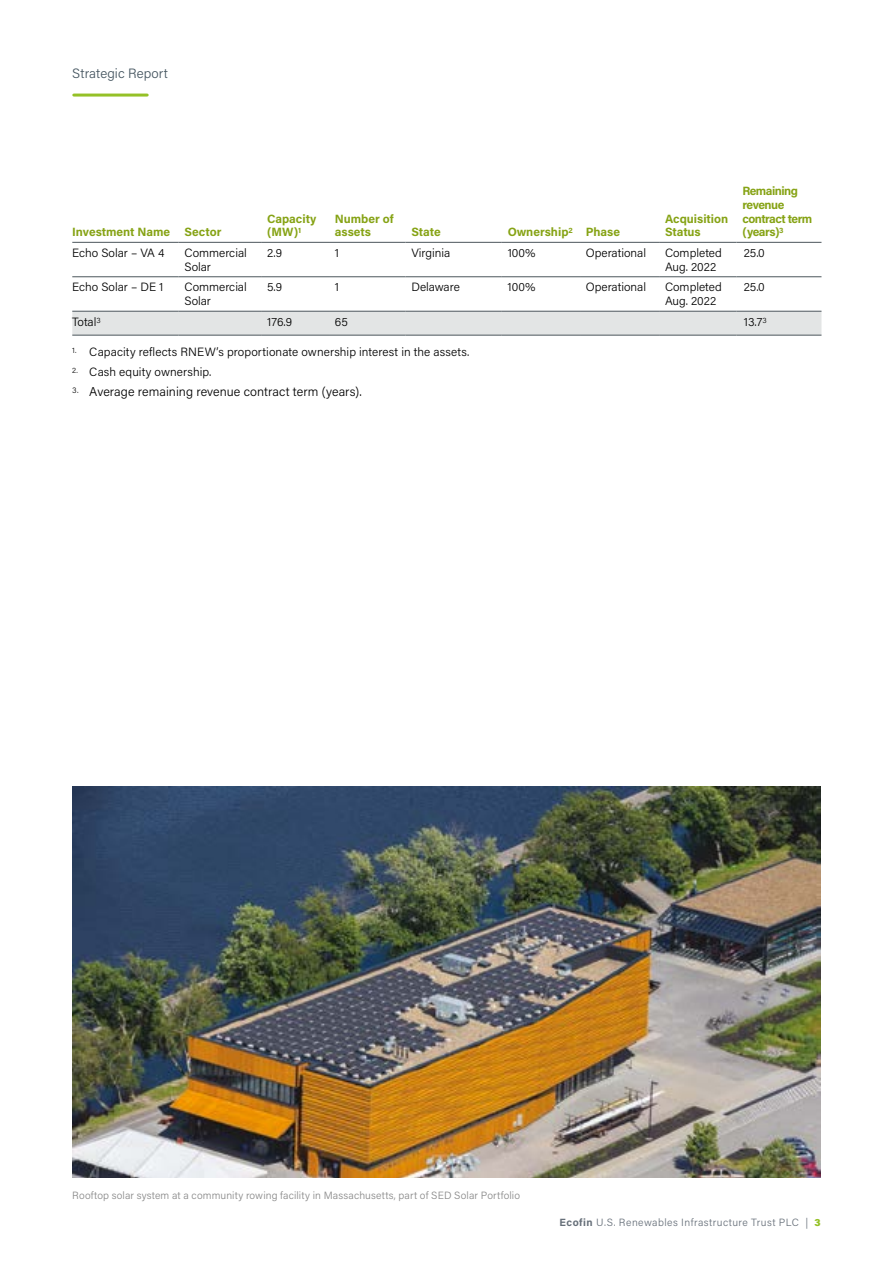
<style>
.page{position:relative;width:893px;height:1263px;background:#fff}
.page>*{position:absolute;margin:0;border:0;box-sizing:border-box;transform-origin:0 0}
.t1{font:300 13.5px "Acumin Pro";letter-spacing:.005em;color:#455560}
.t2{font:300 12.75px "Acumin Pro";letter-spacing:.005em;color:#000}
.t3{font:300 12px/13.8px "Acumin Pro";color:#000}
.t4{font:700 12px/13.8px "Acumin Pro";letter-spacing:-.005em;color:#86a315}
.t5{font:700 12px/13.8px "Acumin Pro";letter-spacing:-.04em;color:#86a315}
.t6{font:300 10.5px "Acumin Pro";letter-spacing:.015em;color:#878787}
.t7{font:300 10.5px "Acumin Pro";letter-spacing:.045em;color:#666f79}
.s1{font-weight:700}
.s2{font-weight:900;color:#95c127}
</style>
<div class="page">
<hr style="left:74px;top:94px;width:73px;height:3px;background:#95c127">
<div style="left:72px;top:312px;width:749px;height:23px;background:#e3e5e5"></div>
<hr style="left:72px;top:242px;width:107px;height:1px;background:#4c565c">
<hr style="left:179px;top:242px;width:82px;height:1px;background:#4c565c">
<hr style="left:261px;top:242px;width:68px;height:1px;background:#4c565c">
<hr style="left:329px;top:242px;width:77px;height:1px;background:#4c565c">
<hr style="left:406px;top:242px;width:96px;height:1px;background:#4c565c">
<hr style="left:502px;top:242px;width:78px;height:1px;background:#4c565c">
<hr style="left:580px;top:242px;width:79px;height:1px;background:#4c565c">
<hr style="left:659px;top:242px;width:77px;height:1px;background:#4c565c">
<hr style="left:736px;top:242px;width:85px;height:1px;background:#4c565c">
<hr style="left:72px;top:276px;width:107px;height:1px;background:#4c565c">
<hr style="left:179px;top:276px;width:82px;height:1px;background:#4c565c">
<hr style="left:261px;top:276px;width:68px;height:1px;background:#4c565c">
<hr style="left:329px;top:276px;width:77px;height:1px;background:#4c565c">
<hr style="left:406px;top:276px;width:96px;height:1px;background:#4c565c">
<hr style="left:502px;top:276px;width:78px;height:1px;background:#4c565c">
<hr style="left:580px;top:276px;width:79px;height:1px;background:#4c565c">
<hr style="left:659px;top:276px;width:77px;height:1px;background:#4c565c">
<hr style="left:736px;top:276px;width:85px;height:1px;background:#4c565c">
<hr style="left:72px;top:311px;width:107px;height:1px;background:#4c565c">
<hr style="left:179px;top:311px;width:82px;height:1px;background:#4c565c">
<hr style="left:261px;top:311px;width:68px;height:1px;background:#4c565c">
<hr style="left:329px;top:311px;width:77px;height:1px;background:#4c565c">
<hr style="left:406px;top:311px;width:96px;height:1px;background:#4c565c">
<hr style="left:502px;top:311px;width:78px;height:1px;background:#4c565c">
<hr style="left:580px;top:311px;width:79px;height:1px;background:#4c565c">
<hr style="left:659px;top:311px;width:77px;height:1px;background:#4c565c">
<hr style="left:736px;top:311px;width:85px;height:1px;background:#4c565c">
<hr style="left:72px;top:335px;width:107px;height:1px;background:#4c565c">
<hr style="left:179px;top:335px;width:82px;height:1px;background:#4c565c">
<hr style="left:261px;top:335px;width:68px;height:1px;background:#4c565c">
<hr style="left:329px;top:335px;width:77px;height:1px;background:#4c565c">
<hr style="left:406px;top:335px;width:96px;height:1px;background:#4c565c">
<hr style="left:502px;top:335px;width:78px;height:1px;background:#4c565c">
<hr style="left:580px;top:335px;width:79px;height:1px;background:#4c565c">
<hr style="left:659px;top:335px;width:77px;height:1px;background:#4c565c">
<hr style="left:736px;top:335px;width:85px;height:1px;background:#4c565c">
<img style="left:72px;top:787px;width:749px;height:391px">
<p class="t1" style="left:72px;top:64px;width:97px">Strategic Report</p>
<p class="t4" style="left:72px;top:225px;width:151px">Investment Name Sector</p>
<p class="t4" style="left:267px;top:211px;width:51px">Capacity (MW)<sup>1</sup></p>
<p class="t4" style="left:335px;top:211px;width:60px">Number of assets</p>
<p class="t4" style="left:411px;top:225px;width:31px">State</p>
<p class="t4" style="left:508px;top:225px;width:114px">Ownership<sup>2</sup> Phase</p>
<p class="t4" style="left:665px;top:211px;width:65px">Acquisition<br>Status</p>
<p class="t5" style="left:742px;top:183px;width:72px">Remaining revenue contract term (years)<sup>3</sup></p>
<p class="t3" style="left:72px;top:245px;width:94px">Echo Solar – VA 4</p>
<p class="t3" style="left:184px;top:245px;width:64px">Commercial<br>Solar</p>
<p class="t3" style="left:267px;top:245px;width:17px">2.9</p>
<p class="t3" style="left:335px;top:245px;width:6px">1</p>
<p class="t3" style="left:411px;top:245px;width:40px">Virginia</p>
<p class="t3" style="left:508px;top:245px;width:29px">100%</p>
<p class="t3" style="left:586px;top:245px;width:62px">Operational</p>
<p class="t3" style="left:665px;top:245px;width:58px">Completed<br>Aug. 2022</p>
<p class="t3" style="left:744px;top:245px;width:22px">25.0</p>
<p class="t3" style="left:72px;top:280px;width:93px">Echo Solar – DE 1</p>
<p class="t3" style="left:184px;top:280px;width:64px">Commercial<br>Solar</p>
<p class="t3" style="left:267px;top:280px;width:17px">5.9</p>
<p class="t3" style="left:335px;top:280px;width:6px">1</p>
<p class="t3" style="left:411px;top:280px;width:50px">Delaware</p>
<p class="t3" style="left:508px;top:280px;width:29px">100%</p>
<p class="t3" style="left:586px;top:280px;width:62px">Operational</p>
<p class="t3" style="left:665px;top:280px;width:58px">Completed<br>Aug. 2022</p>
<p class="t3" style="left:744px;top:280px;width:22px">25.0</p>
<p class="t3" style="left:72px;top:314px;width:30px">Total<sup>3</sup></p>
<p class="t3" style="left:267px;top:314px;width:27px">176.9</p>
<p class="t3" style="left:335px;top:314px;width:14px">65</p>
<p class="t3" style="left:744px;top:314px;width:24px">13.7<sup>3</sup></p>
<p class="t3" style="left:72px;top:344px;width:399px"><sup>1.</sup> Capacity reflects RNEW’s proportionate ownership interest in the assets.</p>
<p class="t3" style="left:72px;top:364px;width:141px"><sup>2.</sup> Cash equity ownership.</p>
<p class="t2" style="left:72px;top:383px;width:291px"><sup>3.</sup> Average remaining revenue contract term (years).</p>
<p class="t6" style="left:72px;top:1188px;width:449px">Rooftop solar system at a community rowing facility in Massachusetts, part of SED Solar Portfolio</p>
<p class="t7" style="left:559px;top:1215px;width:263px"><span class="s1">Ecofin</span> U.S. Renewables Infrastructure Trust PLC | <span class="s2">3</span></p>
</div>
